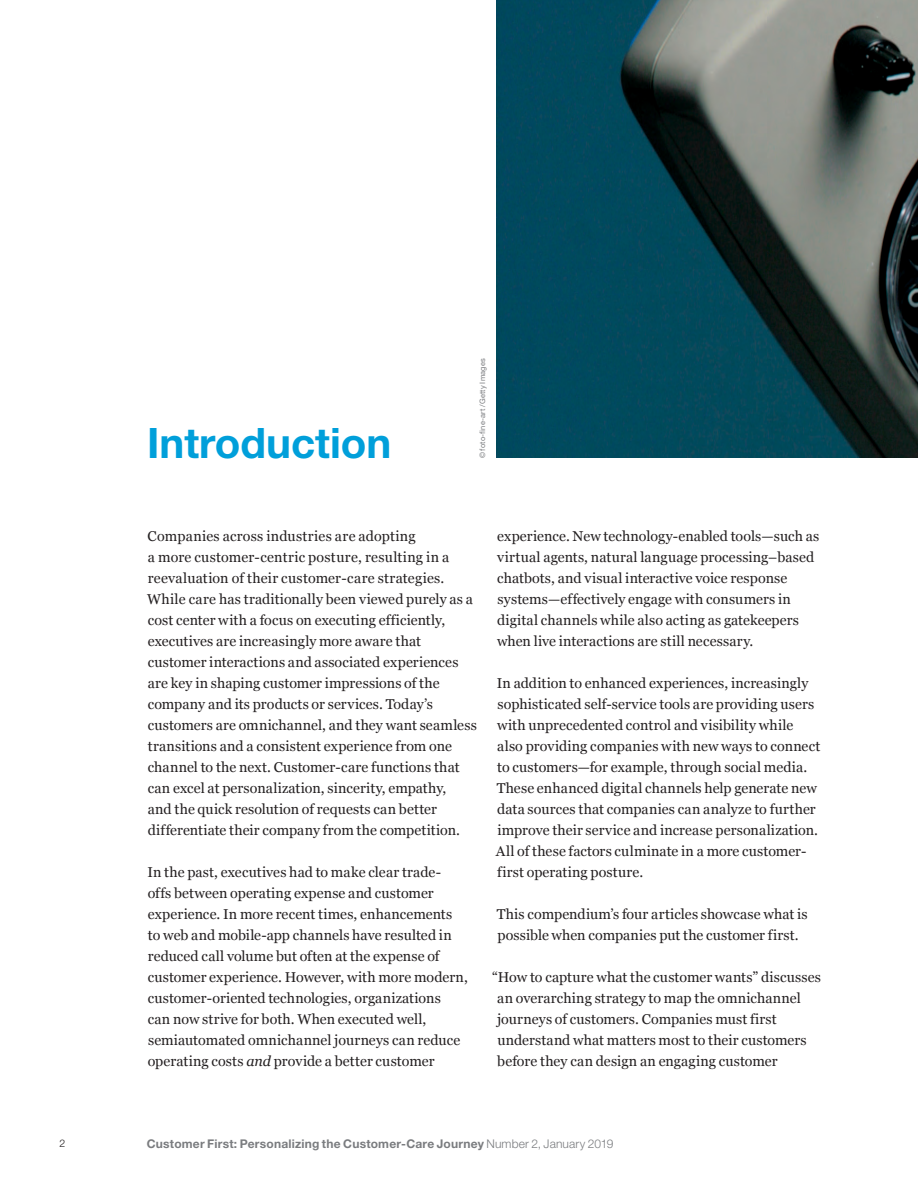
<style>
.page{position:relative;width:918px;height:1188px;background:#fff}
.page>*{position:absolute;margin:0;border:0;box-sizing:border-box;transform-origin:0 0}
.Chapter_heading{font:700 42px "Helvetica Neue LT Std";color:#009fda}
.Body_Georgia{font:14.25px/21px "Georgia";letter-spacing:.01em;color:#231f20}
.t1{font:700 12px "Helvetica Neue LT Std";letter-spacing:.02em;color:#7a7c7f}
.t2{font:300 10.5px "Helvetica Neue LT Std";color:#231f20}
.Author_bios{font:7.5px "Helvetica Neue LT Std";letter-spacing:.025em;color:#7a7c7f}
.s1{font-style:italic}
.s2{font-weight:300}
</style>
<div class="page">
<img style="left:497px;top:0;width:421px;height:457px">
<h2 class="Chapter_heading" style="left:147px;top:417px;width:246px">Introduction</h2>
<p class="Author_bios" style="left:478px;top:458px;width:101px;rotate:-90deg">© foto-fine-art /Getty Images</p>
<p class="Body_Georgia" style="left:147px;top:525px;width:331px">Companies across industries are adopting<br>a more customer-centric posture, resulting in a reevaluation of their customer-care strategies.<br>While care has traditionally been viewed purely as a cost center with a focus on executing efficiently, executives are increasingly more aware that customer interactions and associated experiences are key in shaping customer impressions of the company and its products or services. Today’s customers are omnichannel, and they want seamless transitions and a consistent experience from one channel to the next. Customer-care functions that can excel at personalization, sincerity, empathy,<br>and the quick resolution of requests can better differentiate their company from the competition.</p>
<p class="Body_Georgia" style="left:147px;top:861px;width:322px">In the past, executives had to make clear trade&shy;offs between operating expense and customer experience. In more recent times, enhancements to web and mobile-app channels have resulted in reduced call volume but often at the expense of customer experience. However, with more modern, customer-oriented technologies, organizations<br>can now strive for both. When executed well, semiautomated omnichannel journeys can reduce operating costs <span class="s1">and</span> provide a better customer</p>
<p class="Body_Georgia" style="left:497px;top:525px;width:324px">experience. New technology-enabled tools—such as virtual agents, natural language processing–based chatbots, and visual interactive voice response systems—effectively engage with consumers in digital channels while also acting as gatekeepers when live interactions are still necessary.</p>
<p class="Body_Georgia" style="left:496px;top:672px;width:326px">In addition to enhanced experiences, increasingly sophisticated self-service tools are providing users with unprecedented control and visibility while also providing companies with new ways to connect to customers—for example, through social media.<br>These enhanced digital channels help generate new data sources that companies can analyze to further improve their service and increase personalization.<br>All of these factors culminate in a more customer&shy;first operating posture.</p>
<p class="Body_Georgia" style="left:497px;top:903px;width:312px">This compendium’s four articles showcase what is possible when companies put the customer first.</p>
<p class="Body_Georgia" style="left:497px;top:966px;width:325px;text-indent:-5px">“How to capture what the customer wants” discusses an overarching strategy to map the omnichannel journeys of customers. Companies must first understand what matters most to their customers before they can design an engaging customer</p>
<p class="t2" style="left:60px;top:1137px;width:7px">2</p>
<p class="t1" style="left:147px;top:1136px;width:468px">Customer First: Personalizing the Customer-Care Journey <span class="s2">Number 2, January 2019</span></p>
</div>
